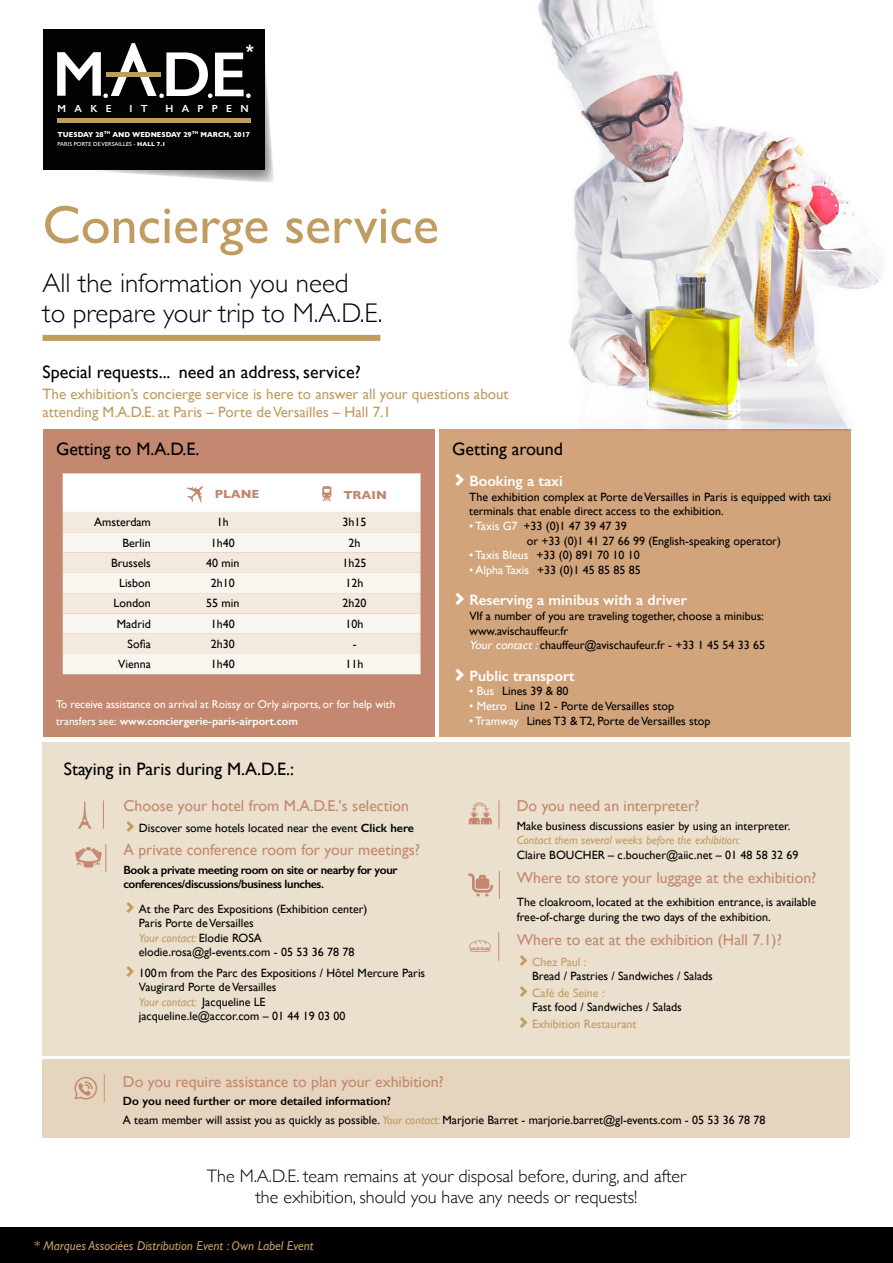
<style>
.page{position:relative;width:893px;height:1263px;background:#fff}
.page>*{position:absolute;margin:0;border:0;box-sizing:border-box;transform-origin:0 0}
.t1{font:54px "Gill Sans";color:#c09c60}
.t2{font:300 27px/30px "Gill Sans";color:#000}
.t3{font:300 18px/21.6px "Gill Sans";color:#000;text-align:center}
.t4{font:18px "Gill Sans";color:#000}
.t5{font:15.75px "Gill Sans";color:#c3886f}
.t6{font:15px/18px "Gill Sans";color:#c09c60}
.t7{font:600 15px "Gill Sans";color:#fff}
.t8{font:italic 12.9px "Gill Sans";color:#c09c60}
.t9{font:12px/14.4px "Gill Sans";color:#000}
.t10{font:600 12px/14.4px "Gill Sans";letter-spacing:-.03em;color:#000}
.t11{font:italic 12px "Gill Sans";color:#c09c60}
.t12{font:12px "Gill Sans";color:#c09c60}
.t13{font:700 12px "Gill Sans";color:#c3886f}
.t14{font:11.25px/17px "Gill Sans";color:#fff}
.t15{font:600 10.35px "Gill Sans";letter-spacing:.805em;color:#fff}
.t16{font:700 7.35px "Gill Sans";color:#fff;scale:.94 1}
.t17{font:5.85px "Gill Sans";letter-spacing:.01em;color:#fff}
.s1{font-weight:700}
.s2{font-weight:600}
.s3{font-style:italic;color:#c09c60}
.s4{color:#fff}
.s5{color:#c09c60}
.s6{font-style:italic;color:#fff}
</style>
<div class="page">
<div style="left:439px;top:430px;width:411px;height:307px;background:#d1a47b"></div>
<div style="left:43px;top:773px;width:807px;height:283px;background:#ebe0ce"></div>
<svg style="left:103px;top:800px;width:1px;height:29px"></svg>
<svg style="left:78px;top:801px;width:14px;height:28px"></svg>
<svg style="left:75px;top:844px;width:32px;height:28px"></svg>
<svg style="left:499px;top:800px;width:1px;height:29px"></svg>
<svg style="left:469px;top:802px;width:23px;height:22px"></svg>
<svg style="left:499px;top:871px;width:1px;height:28px"></svg>
<svg style="left:468px;top:873px;width:25px;height:23px"></svg>
<svg style="left:469px;top:940px;width:22px;height:12px"></svg>
<svg style="left:498px;top:932px;width:1px;height:29px"></svg>
<div style="left:43px;top:741px;width:807px;height:55px;background:#ebe0ce"></div>
<div style="left:43px;top:430px;width:392px;height:307px;background:#c3886f"></div>
<div style="left:43px;top:1060px;width:807px;height:78px;background:#e5d5be"></div>
<svg style="left:104px;top:1074px;width:1px;height:28px"></svg>
<svg style="left:74px;top:1077px;width:23px;height:22px"></svg>
<div style="left:43px;top:335px;width:337px;height:6px;background:#c09c60"></div>
<img style="left:433px;top:0;width:448px;height:431px">
<div style="left:63px;top:512px;width:358px;height:20px;background:#f2eade"></div>
<svg style="left:63px;top:532px;width:358px;height:142px;background:#f5efe6"></svg>
<div style="left:63px;top:473px;width:358px;height:39px;background:#fff"></div>
<div style="left:0;top:1227px;width:893px;height:36px;background:#000"></div>
<div style="left:43px;top:30px;width:222px;height:140px;background:#010202"></div>
<svg style="left:57px;top:43px;width:217px;height:140px"></svg>
<p class="t15" style="left:58px;top:102px;width:55px">MAKE</p>
<p class="t15" style="left:129px;top:102px;width:20px">I T</p>
<p class="t15" style="left:165px;top:102px;width:85px">HAPPEN</p>
<p class="t16" style="left:58px;top:128px;width:206px">TUESDAY 28<sup>TH</sup> AND WEDNESDAY 29<sup>TH</sup> MARCH, 2017</p>
<p class="t17" style="left:58px;top:141px;width:109px">PARIS PORTE DE VERSAILLES - <span class="s1">HALL 7.1</span></p>
<h1 class="t1" style="left:43px;top:193px;width:398px">Concierge service</h1>
<h2 class="t2" style="left:43px;top:267px;width:341px">All the information you need<br>to prepare your trip to M.A.D.E.</h2>
<h3 class="t4" style="left:43px;top:361px;width:320px">Special requests... need an address, service?</h3>
<p class="t6" style="left:43px;top:384px;width:468px">The exhibition’s concierge service is here to answer all your questions about attending M.A.D.E. at Paris – Porte de Versailles – Hall 7.1</p>
<h3 class="t4" style="left:56px;top:438px;width:145px">Getting to M.A.D.E.</h3>
<p class="t13" style="left:215px;top:485px;width:46px">PLANE</p>
<p class="t13" style="left:343px;top:486px;width:45px">TRAIN</p>
<p class="t9" style="left:94px;top:515px;width:58px">Amsterdam</p>
<p class="t9" style="left:217px;top:515px;width:13px">1h</p>
<p class="t9" style="left:343px;top:515px;width:25px">3h15</p>
<p class="t9" style="left:122px;top:535px;width:30px">Berlin</p>
<p class="t9" style="left:211px;top:535px;width:25px">1h40</p>
<p class="t9" style="left:349px;top:535px;width:13px">2h</p>
<p class="t9" style="left:111px;top:555px;width:41px">Brussels</p>
<p class="t9" style="left:206px;top:555px;width:35px">40 min</p>
<p class="t9" style="left:343px;top:555px;width:25px">1h25</p>
<p class="t9" style="left:119px;top:576px;width:33px">Lisbon</p>
<p class="t9" style="left:211px;top:576px;width:25px">2h10</p>
<p class="t9" style="left:346px;top:576px;width:19px">12h</p>
<p class="t9" style="left:114px;top:596px;width:39px">London</p>
<p class="t9" style="left:206px;top:596px;width:35px">55 min</p>
<p class="t9" style="left:343px;top:596px;width:25px">2h20</p>
<p class="t9" style="left:117px;top:616px;width:36px">Madrid</p>
<p class="t9" style="left:211px;top:616px;width:25px">1h40</p>
<p class="t9" style="left:346px;top:616px;width:19px">10h</p>
<p class="t9" style="left:128px;top:637px;width:25px">Sofia</p>
<p class="t9" style="left:211px;top:637px;width:25px">2h30</p>
<p class="t9" style="left:353px;top:637px;width:5px">-</p>
<p class="t9" style="left:118px;top:657px;width:34px">Vienna</p>
<p class="t9" style="left:211px;top:657px;width:25px">1h40</p>
<p class="t9" style="left:346px;top:657px;width:19px">11h</p>
<p class="t14" style="left:56px;top:695px;width:341px">To receive assistance on arrival at Roissy or Orly airports, or for help with transfers see: <span class="s2">www.conciergerie-paris-airport.com</span></p>
<h3 class="t4" style="left:64px;top:759px;width:232px">Staying in Paris during M.A.D.E.:</h3>
<h3 class="t5" style="left:123px;top:797px;width:287px">Choose your hotel from M.A.D.E.'s selection</h3>
<p class="t9" style="left:139px;top:821px;width:277px">Discover some hotels located near the event <span class="s2">Click here</span></p>
<h3 class="t5" style="left:123px;top:840px;width:298px">A private conference room for your meetings?</h3>
<p class="t10" style="left:123px;top:862px;width:276px">Book a private meeting room on site or nearby for your conferences/discussions/business lunches.</p>
<p class="t9" style="left:139px;top:902px;width:230px">At the Parc des Expositions (Exhibition center)<br>Paris Porte de Versailles<br><span class="s3">Your contact:</span> Elodie ROSA elodie.rosa@gl-events.com - 05 53 36 78 78</p>
<p class="t9" style="left:139px;top:966px;width:288px">100m from the Parc des Expositions / Hôtel Mercure Paris Vaugirard Porte de Versailles<br><span class="s3">Your contact:</span> Jacqueline LE<br>jacqueline.le@accor.com – 01 44 19 03 00</p>
<h3 class="t4" style="left:452px;top:438px;width:113px">Getting around</h3>
<p class="t7" style="left:469px;top:472px;width:95px">Booking a taxi</p>
<p class="t9" style="left:469px;top:489px;width:364px">The exhibition complex at Porte de Versailles in Paris is equipped with taxi terminals that enable direct access to the exhibition.</p>
<p class="t9" style="left:527px;top:518px;width:256px;text-indent:-58px"><span class="s4">• Taxis G7</span> <span class="s5">:</span>+33 (0)1 47 39 47 39<br>or +33 (0)1 41 27 66 99 (English-speaking operator)</p>
<p class="t9" style="left:469px;top:548px;width:172px"><span class="s4">• Taxis Bleus</span> <span class="s5">:</span> +33 (0) 891 70 10 10</p>
<p class="t9" style="left:469px;top:562px;width:173px"><span class="s4">• Alpha Taxis</span> <span class="s5">:</span> +33 (0)1 45 85 85 85</p>
<p class="t7" style="left:469px;top:591px;width:219px">Reserving a minibus with a driver</p>
<p class="t9" style="left:469px;top:608px;width:297px">VIf a number of you are traveling together, choose a minibus: www.avischauffeur.fr<br><span class="s6">Your contact:</span>chauffeur@avischaufeur.fr - +33 1 45 54 33 65</p>
<p class="t7" style="left:469px;top:666px;width:107px">Public transport</p>
<p class="t9" style="left:469px;top:684px;width:101px"><span class="s4">• Bus</span> <span class="s5">:</span> Lines 39 &amp; 80</p>
<p class="t9" style="left:469px;top:698px;width:207px"><span class="s4">• Metro</span> <span class="s5">:</span> Line 12 - Porte de Versailles stop</p>
<p class="t9" style="left:469px;top:713px;width:243px"><span class="s4">• Tramway</span> <span class="s5">:</span> Lines T3 &amp; T2, Porte de Versailles stop</p>
<h3 class="t5" style="left:517px;top:797px;width:184px">Do you need an interpreter?</h3>
<p class="t9" style="left:517px;top:819px;width:275px">Make business discussions easier by using an interpreter.</p>
<p class="t11" style="left:517px;top:833px;width:225px">Contact them several weeks before the exhibition:</p>
<p class="t9" style="left:517px;top:847px;width:283px">Claire BOUCHER – c.boucher@aiic.net – 01 48 58 32 69</p>
<h3 class="t5" style="left:517px;top:869px;width:301px">Where to store your luggage at the exhibition?</h3>
<p class="t9" style="left:517px;top:895px;width:301px">The cloakroom, located at the exhibition entrance, is available free‑of-charge during the two days of the exhibition.</p>
<h3 class="t5" style="left:517px;top:930px;width:267px">Where to eat at the exhibition (Hall 7.1)?</h3>
<p class="t12" style="left:532px;top:955px;width:56px">Chez Paul :</p>
<p class="t9" style="left:532px;top:969px;width:182px">Bread / Pastries / Sandwiches / Salads</p>
<p class="t12" style="left:532px;top:985px;width:74px">Café de Seine :</p>
<p class="t9" style="left:532px;top:1000px;width:151px">Fast food / Sandwiches / Salads</p>
<p class="t12" style="left:532px;top:1016px;width:106px">Exhibition Restaurant</p>
<h3 class="t5" style="left:123px;top:1072px;width:322px">Do you require assistance to plan your exhibition?</h3>
<p class="t9" style="left:123px;top:1092px;width:644px;line-height:18.6px"><span class="s2">Do you need further or more detailed information?<br></span>A team member will assist you as quickly as possible. <span class="s3">Your contact:</span> Marjorie Barret - marjorie.barret@gl-events.com - 05 53 36 78 78</p>
<h3 class="t3" style="left:207px;top:1164px;width:481px">The M.A.D.E. team remains at your disposal before, during, and after the exhibition, should you have any needs or requests!</h3>
<p class="t8" style="left:34px;top:1238px;width:281px">* Marques Associées Distribution Event : Own Label Event</p>
</div>
